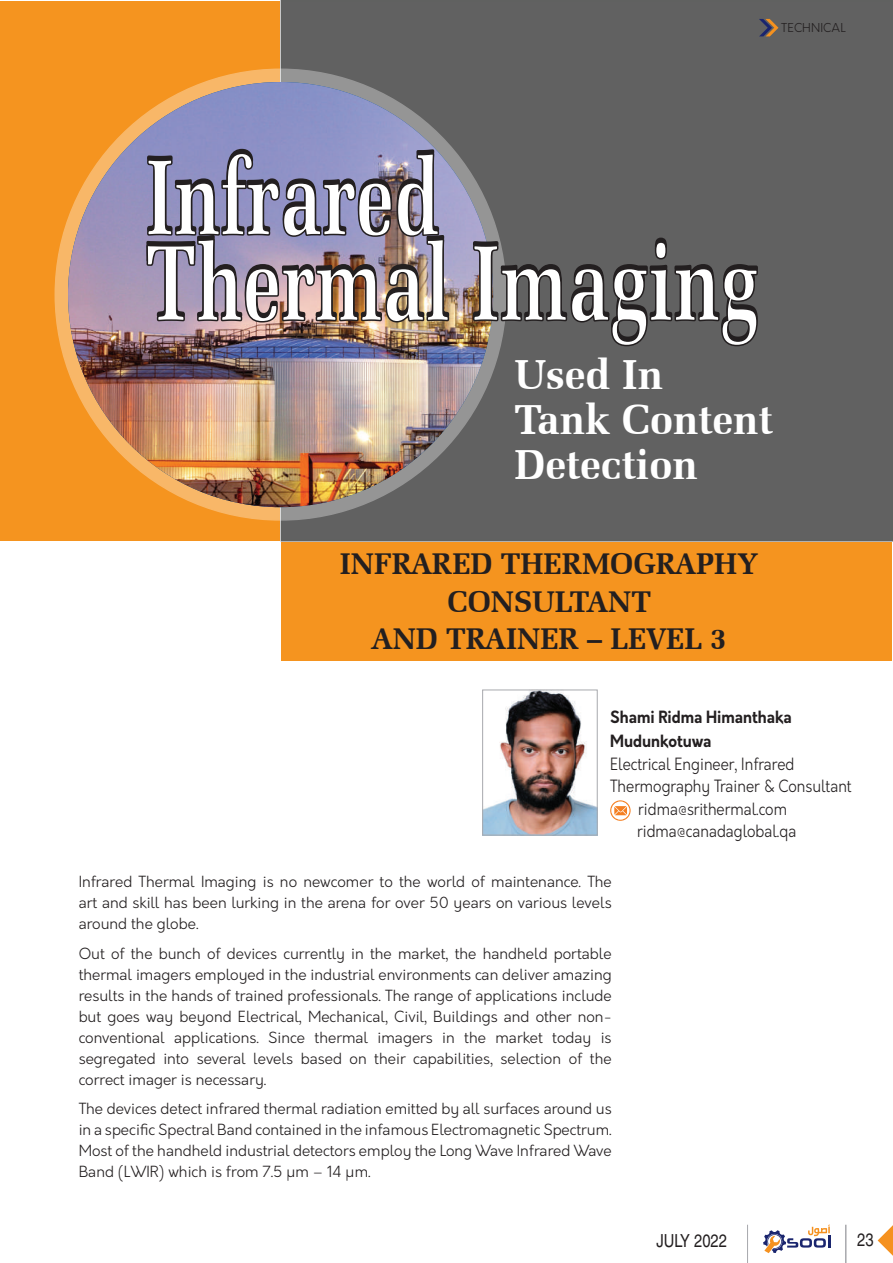
<style>
.page{position:relative;width:893px;height:1263px;background:#fff}
.page>*{position:absolute;margin:0;border:0;box-sizing:border-box;transform-origin:0 0}
.t1{font:700 42px/45px "Zapf Elliptical 711 BT";color:#fff}
.t2{font:700 30px/37.5px "Zapf Elliptical 711 BT";color:#231f20;text-align:center}
.t3{font:condensed 18px "Helvetica CE";color:#231f20}
.t4{font:300 16.5px "Orkney";color:#231f20;scale:.9 1}
.t5{font:700 16.5px/24px "Orkney";color:#231f20;scale:.9 1}
.t6{font:300 15px/21px "Orkney";color:#231f20;text-align:justify}
.t7{font:300 12px "Orkney";letter-spacing:.01em;color:#231f20}
</style>
<div class="page">
<svg style="left:763px;top:1225px;width:67px;height:28px"></svg>
<hr style="left:845px;top:1225px;width:1px;height:38px;background:#a8a9ad">
<hr style="left:747px;top:1225px;width:1px;height:38px;background:#a8a9ad">
<svg style="left:878px;top:1225px;width:15px;height:31px"></svg>
<div style="left:281px;top:542px;width:611px;height:118px;background:#f5941f"></div>
<div style="left:281px;top:1px;width:611px;height:540px;background:#616161"></div>
<div style="left:1px;top:1px;width:279px;height:540px;background:#f5941f"></div>
<svg style="left:55px;top:69px;width:451px;height:451px;background:#d0a879"></svg>
<img style="left:68px;top:82px;width:425px;height:425px;border-radius:213px">
<img style="left:145px;top:158px;width:613px;height:189px">
<svg style="left:146px;top:85px;width:294px;height:153px;background:#9795b1"></svg>
<svg style="left:610px;top:800px;width:21px;height:21px"></svg>
<img style="left:484px;top:692px;width:112px;height:141px">
<div style="left:482px;top:690px;width:116px;height:145px;border:1px solid #a8a9ad"></div>
<svg style="left:759px;top:19px;width:19px;height:17px"></svg>
<p class="t7" style="left:781px;top:20px;width:66px">TECHNICAL</p>
<h1 class="t1" style="left:514px;top:352px;width:259px">Used In<br>Tank Content<br>Detection</h1>
<h2 class="t2" style="left:340px;top:545px;width:420px">INFRARED THERMOGRAPHY<br>CONSULTANT<br>AND TRAINER – LEVEL 3</h2>
<p class="t5" style="left:610px;top:706px;width:203px">Shami Ridma Himanthaka<br>Mudunkotuwa</p>
<p class="t4" style="left:610px;top:753px;width:206px">Electrical Engineer, Infrared</p>
<p class="t4" style="left:610px;top:776px;width:270px">Thermography Trainer &amp; Consultant</p>
<p class="t4" style="left:638px;top:798px;width:167px">ridma@srithermal.com</p>
<p class="t4" style="left:637px;top:821px;width:178px">ridma@canadaglobal.qa</p>
<p class="t6" style="left:79px;top:872px;width:535px">Infrared Thermal Imaging is no newcomer to the world of maintenance. The art and skill has been lurking in the arena for over 50 years on various levels around the globe.</p>
<p class="t6" style="left:79px;top:943px;width:535px">Out of the bunch of devices currently in the market, the handheld portable thermal imagers employed in the industrial environments can deliver amazing results in the hands of trained professionals. The range of applications include but goes way beyond Electrical, Mechanical, Civil, Buildings and other non&shy;conventional applications. Since thermal imagers in the market today is segregated into several levels based on their capabilities, selection of the correct imager is necessary.</p>
<p class="t6" style="left:79px;top:1099px;width:535px">The devices detect infrared thermal radiation emitted by all surfaces around us in a specific Spectral Band contained in the infamous Electromagnetic Spectrum.<br>Most of the handheld industrial detectors employ the Long Wave Infrared Wave Band (LWIR) which is from 7.5 μm – 14 μm.</p>
<p class="t3" style="left:657px;top:1230px;width:72px">JULY 2022</p>
<p class="t3" style="left:857px;top:1229px;width:18px">23</p>
</div>
